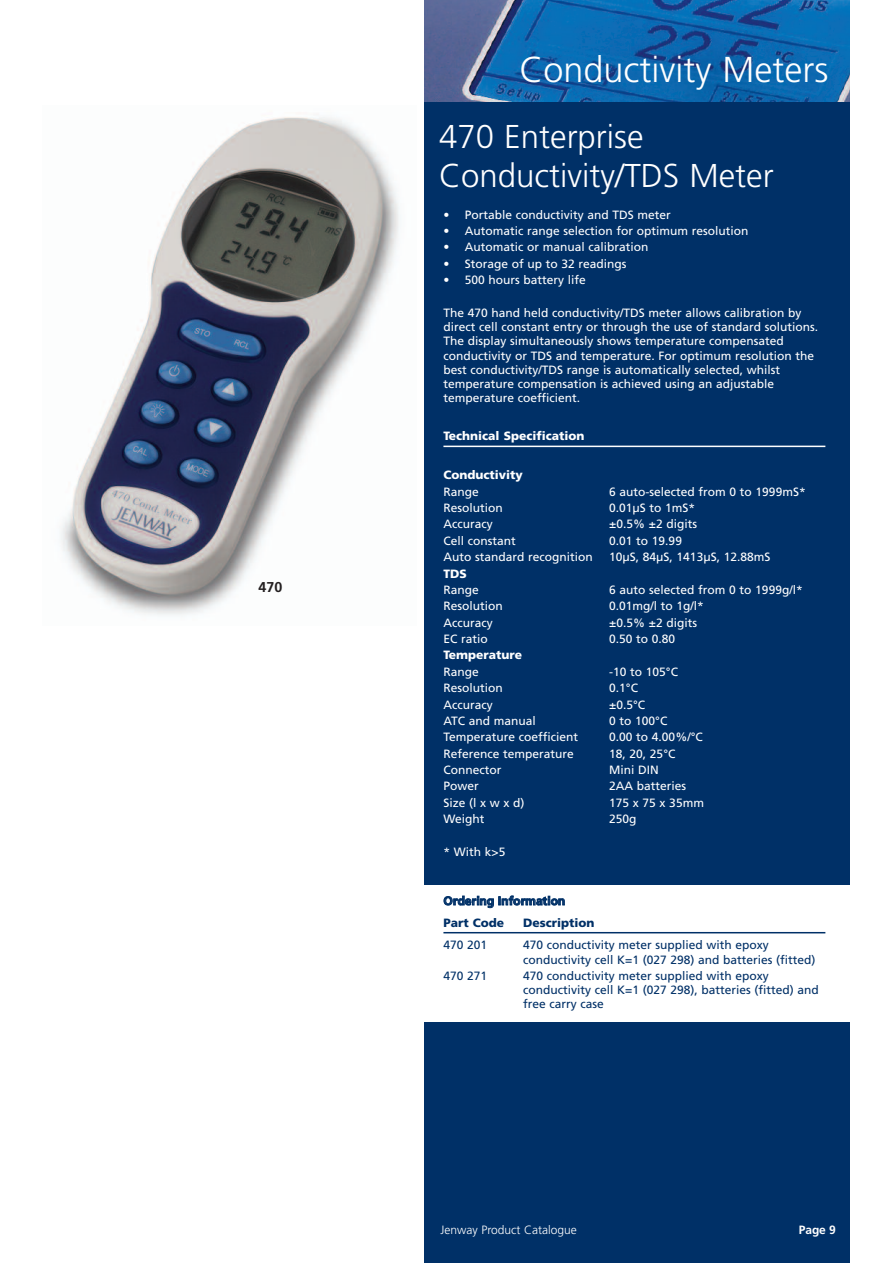
<style>
.page{position:relative;width:893px;height:1263px;background:#fff}
.page>*{position:absolute;margin:0;border:0;box-sizing:border-box;transform-origin:0 0}
.t1{font:300 36px "Frutiger";color:#fff}
.t2{font:300 33px/39.6px "Frutiger";color:#fff}
.t3{font:700 14.25px "Frutiger";color:#231f20}
.t4{font:12px/14.2px "Frutiger";color:#fff}
.t5{font:12px/14.2px "Frutiger";color:#003067}
.t6{font:900 12px "Frutiger";color:#fff}
.t7{font:300 12px "Frutiger";color:#fff}
.t8{font:700 12px "Frutiger";letter-spacing:.005em;color:#003067}
.t9{font:900 12px "Frutiger";color:#003067}
.t10{font:700 12px "Frutiger";color:#fff}
</style>
<div class="page">
<div style="left:424px;top:0;width:426px;height:1263px;background:#003067"></div>
<img style="left:425px;top:0;width:424px;height:102px">
<div style="left:420px;top:885px;width:442px;height:137px;background:#fff"></div>
<hr style="left:443px;top:446px;width:382px;height:1px;background:#fff">
<hr style="left:443px;top:932px;width:382px;height:1px;background:#003067">
<img style="left:60px;top:117px;width:340px;height:498px">
<p class="t3" style="left:259px;top:582px;width:25px">470</p>
<h1 class="t1" style="left:519px;top:55px;width:310px">Conductivity Meters</h1>
<h2 class="t2" style="left:439px;top:119px;width:336px">470 Enterprise<br>Conductivity/TDS Meter</h2>
<p class="t4" style="left:443px;top:208px;width:229px">• Portable conductivity and TDS meter</p>
<p class="t4" style="left:443px;top:225px;width:306px">• Automatic range selection for optimum resolution</p>
<p class="t4" style="left:443px;top:241px;width:206px">• Automatic or manual calibration</p>
<p class="t4" style="left:443px;top:257px;width:184px">• Storage of up to 32 readings</p>
<p class="t4" style="left:443px;top:274px;width:144px">• 500 hours battery life</p>
<p class="t4" style="left:443px;top:306px;width:376px">The 470 hand held conductivity/TDS meter allows calibration by direct cell constant entry or through the use of standard solutions.<br>The display simultaneously shows temperature compensated conductivity or TDS and temperature. For optimum resolution the best conductivity/TDS range is automatically selected, whilst temperature compensation is achieved using an adjustable temperature coefficient.</p>
<p class="t6" style="left:443px;top:431px;width:142px">Technical Specification</p>
<p class="t6" style="left:443px;top:470px;width:81px">Conductivity</p>
<p class="t4" style="left:443px;top:485px;width:37px">Range</p>
<p class="t4" style="left:609px;top:485px;width:198px">6 auto-selected from 0 to 1999mS*</p>
<p class="t4" style="left:443px;top:502px;width:61px">Resolution</p>
<p class="t4" style="left:609px;top:502px;width:88px">0.01µS to 1mS*</p>
<p class="t4" style="left:443px;top:518px;width:51px">Accuracy</p>
<p class="t4" style="left:609px;top:518px;width:89px">±0.5% ±2 digits</p>
<p class="t4" style="left:443px;top:534px;width:74px">Cell constant</p>
<p class="t4" style="left:609px;top:534px;width:74px">0.01 to 19.99</p>
<p class="t4" style="left:443px;top:551px;width:151px">Auto standard recognition</p>
<p class="t4" style="left:609px;top:551px;width:163px">10µS, 84µS, 1413µS, 12.88mS</p>
<p class="t6" style="left:443px;top:569px;width:25px">TDS</p>
<p class="t4" style="left:443px;top:584px;width:37px">Range</p>
<p class="t4" style="left:609px;top:584px;width:195px">6 auto selected from 0 to 1999g/l*</p>
<p class="t4" style="left:443px;top:600px;width:61px">Resolution</p>
<p class="t4" style="left:609px;top:600px;width:96px">0.01mg/l to 1g/l*</p>
<p class="t4" style="left:443px;top:616px;width:51px">Accuracy</p>
<p class="t4" style="left:609px;top:616px;width:89px">±0.5% ±2 digits</p>
<p class="t4" style="left:443px;top:633px;width:46px">EC ratio</p>
<p class="t4" style="left:609px;top:633px;width:68px">0.50 to 0.80</p>
<p class="t6" style="left:443px;top:650px;width:80px">Temperature</p>
<p class="t4" style="left:443px;top:665px;width:37px">Range</p>
<p class="t4" style="left:609px;top:665px;width:70px">-10 to 105°C</p>
<p class="t4" style="left:443px;top:682px;width:61px">Resolution</p>
<p class="t4" style="left:609px;top:682px;width:30px">0.1°C</p>
<p class="t4" style="left:443px;top:698px;width:51px">Accuracy</p>
<p class="t4" style="left:609px;top:698px;width:38px">±0.5°C</p>
<p class="t4" style="left:443px;top:715px;width:94px">ATC and manual</p>
<p class="t4" style="left:609px;top:715px;width:60px">0 to 100°C</p>
<p class="t4" style="left:443px;top:731px;width:136px">Temperature coefficient</p>
<p class="t4" style="left:609px;top:731px;width:95px">0.00 to 4.00%/°C</p>
<p class="t4" style="left:443px;top:747px;width:132px">Reference temperature</p>
<p class="t4" style="left:609px;top:747px;width:68px">18, 20, 25°C</p>
<p class="t4" style="left:443px;top:764px;width:59px">Connector</p>
<p class="t4" style="left:609px;top:764px;width:51px">Mini DIN</p>
<p class="t4" style="left:443px;top:780px;width:37px">Power</p>
<p class="t4" style="left:609px;top:780px;width:79px">2AA batteries</p>
<p class="t4" style="left:443px;top:796px;width:82px">Size (l x w x d)</p>
<p class="t4" style="left:609px;top:796px;width:96px">175 x 75 x 35mm</p>
<p class="t4" style="left:443px;top:813px;width:42px">Weight</p>
<p class="t4" style="left:609px;top:813px;width:29px">250g</p>
<p class="t4" style="left:443px;top:846px;width:63px">* With k&gt;5</p>
<p class="t8" style="left:443px;top:896px;width:123px">Ordering Information</p>
<p class="t9" style="left:443px;top:917px;width:62px">Part Code</p>
<p class="t9" style="left:523px;top:917px;width:73px">Description</p>
<p class="t5" style="left:443px;top:939px;width:45px">470 201</p>
<p class="t5" style="left:523px;top:939px;width:294px">470 conductivity meter supplied with epoxy conductivity cell K=1 (027 298) and batteries (fitted)</p>
<p class="t5" style="left:443px;top:969px;width:45px">470 271</p>
<p class="t5" style="left:523px;top:969px;width:297px">470 conductivity meter supplied with epoxy conductivity cell K=1 (027 298), batteries (fitted) and free carry case</p>
<p class="t7" style="left:440px;top:1225px;width:138px">Jenway Product Catalogue</p>
<p class="t10" style="left:799px;top:1225px;width:39px">Page 9</p>
</div>
